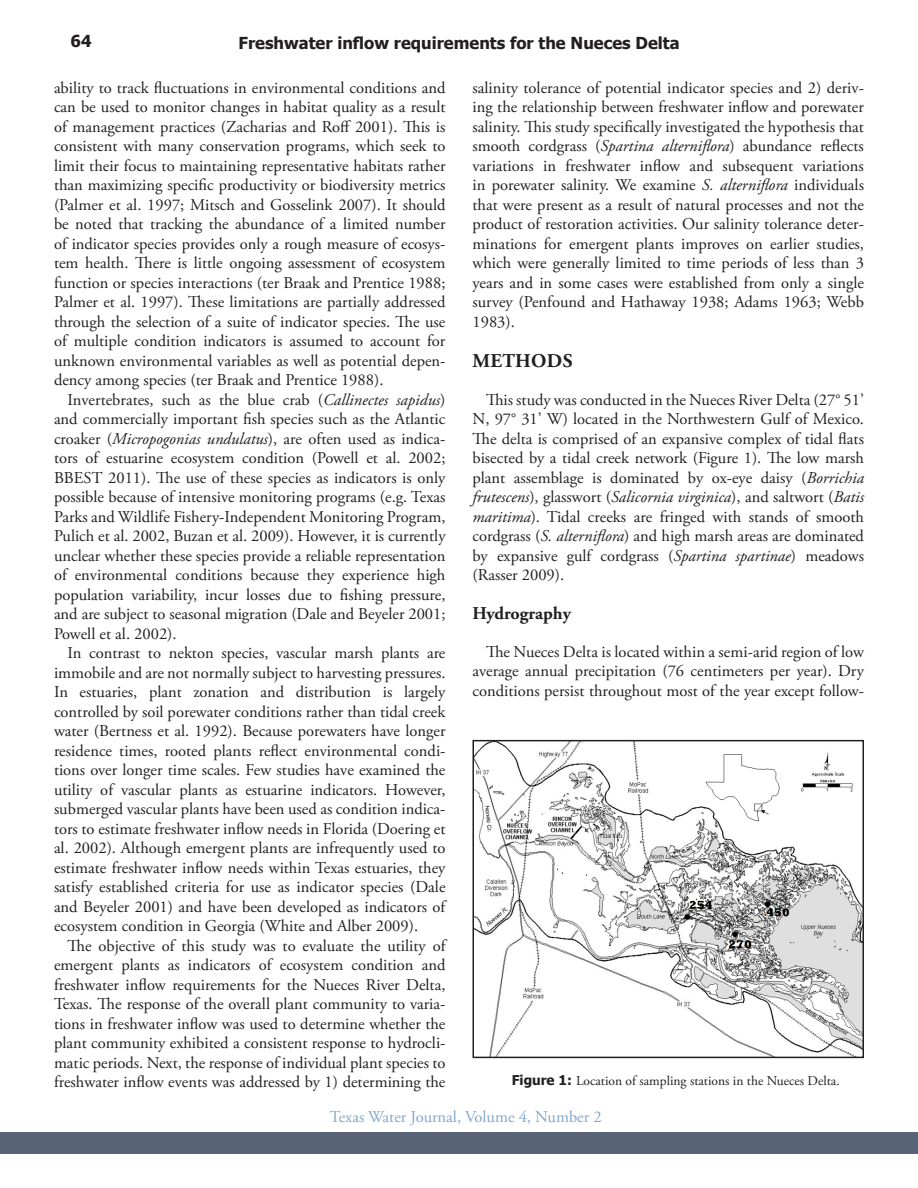
<style>
.page{position:relative;width:918px;height:1188px;background:#fff}
.page>*{position:absolute;margin:0;border:0;box-sizing:border-box;transform-origin:0 0}
.Section_Headers{font:700 19.5px "Adobe Garamond Pro";letter-spacing:.015em;color:#231f20}
._1st_Subhead{font:700 18px "Adobe Garamond Pro";color:#231f20}
.t1{font:16.5px/19.5px "Adobe Garamond Pro";color:#231f20;text-align:justify}
.t2{font:700 16.5px "Tahoma";color:#231f20}
.t3{font:16.5px "Adobe Garamond Pro";color:#80a8d1}
.Fig__Caption_Title{font:13.5px "Adobe Garamond Pro";color:#231f20}
.s1{font-style:italic}
.s2{font-family:"Tahoma";font-weight:700}
</style>
<div class="page">
<div style="left:0;top:1132px;width:918px;height:22px;background:#586377"></div>
<img style="left:475px;top:743px;width:386px;height:312px">
<div style="left:472px;top:740px;width:392px;height:318px;border:2px solid #231f20"></div>
<p class="t2" style="left:70px;top:30px;width:23px">64</p>
<p class="t2" style="left:239px;top:31px;width:442px">Freshwater inflow requirements for the Nueces Delta</p>
<p class="t1" style="left:54px;top:79px;width:393px">ability to track fluctuations in environmental conditions and can be used to monitor changes in habitat quality as a result of management practices (Zacharias and Roff 2001). This is consistent with many conservation programs, which seek to limit their focus to maintaining representative habitats rather than maximizing specific productivity or biodiversity metrics (Palmer et al. 1997; Mitsch and Gosselink 2007). It should be noted that tracking the abundance of a limited number of indicator species provides only a rough measure of ecosys&shy;tem health. There is little ongoing assessment of ecosystem function or species interactions (ter Braak and Prentice 1988; Palmer et al. 1997). These limitations are partially addressed through the selection of a suite of indicator species. The use of multiple condition indicators is assumed to account for unknown environmental variables as well as potential depen&shy;dency among species (ter Braak and Prentice 1988).</p>
<p class="t1" style="left:54px;top:391px;width:393px;text-indent:14px">Invertebrates, such as the blue crab (<span class="s1">Callinectes sapidus</span>) and commercially important fish species such as the Atlantic croaker (<span class="s1">Micropogonias undulatus</span>), are often used as indica&shy;tors of estuarine ecosystem condition (Powell et al. 2002; BBEST 2011). The use of these species as indicators is only possible because of intensive monitoring programs (e.g. Texas Parks and Wildlife Fishery-Independent Monitoring Program, Pulich et al. 2002, Buzan et al. 2009). However, it is currently unclear whether these species provide a reliable representation of environmental conditions because they experience high population variability, incur losses due to fishing pressure, and are subject to seasonal migration (Dale and Beyeler 2001; Powell et al. 2002).</p>
<p class="t1" style="left:54px;top:644px;width:393px;text-indent:14px">In contrast to nekton species, vascular marsh plants are immobile and are not normally subject to harvesting pressures.<br>In estuaries, plant zonation and distribution is largely controlled by soil porewater conditions rather than tidal creek water (Bertness et al. 1992). Because porewaters have longer residence times, rooted plants reflect environmental condi&shy;tions over longer time scales. Few studies have examined the utility of vascular plants as estuarine indicators. However, submerged vascular plants have been used as condition indica&shy;tors to estimate freshwater inflow needs in Florida (Doering et al. 2002). Although emergent plants are infrequently used to estimate freshwater inflow needs within Texas estuaries, they satisfy established criteria for use as indicator species (Dale and Beyeler 2001) and have been developed as indicators of ecosystem condition in Georgia (White and Alber 2009).</p>
<p class="t1" style="left:54px;top:937px;width:393px;text-indent:14px">The objective of this study was to evaluate the utility of emergent plants as indicators of ecosystem condition and freshwater inflow requirements for the Nueces River Delta, Texas. The response of the overall plant community to varia&shy;tions in freshwater inflow was used to determine whether the plant community exhibited a consistent response to hydrocli&shy;matic periods. Next, the response of individual plant species to freshwater inflow events was addressed by 1) determining the</p>
<p class="t1" style="left:472px;top:79px;width:393px">salinity tolerance of potential indicator species and 2) deriv&shy;ing the relationship between freshwater inflow and porewater salinity. This study specifically investigated the hypothesis that smooth cordgrass (<span class="s1">Spartina alterniflora</span>) abundance reflects variations in freshwater inflow and subsequent variations in porewater salinity. We examine <span class="s1">S. alterniflora</span> individuals that were present as a result of natural processes and not the product of restoration activities. Our salinity tolerance deter&shy;minations for emergent plants improves on earlier studies, which were generally limited to time periods of less than 3 years and in some cases were established from only a single survey (Penfound and Hathaway 1938; Adams 1963; Webb 1983).</p>
<p class="Section_Headers" style="left:473px;top:350px;width:101px">METHODS</p>
<p class="t1" style="left:472px;top:391px;width:393px;text-indent:14px">This study was conducted in the Nueces River Delta (27° 51’ N, 97° 31’ W) located in the Northwestern Gulf of Mexico.<br>The delta is comprised of an expansive complex of tidal flats bisected by a tidal creek network (Figure 1). The low marsh plant assemblage is dominated by ox-eye daisy (<span class="s1">Borrichia frutescens</span>), glasswort (<span class="s1">Salicornia virginica</span>), and saltwort (<span class="s1">Batis maritima</span>). Tidal creeks are fringed with stands of smooth cordgrass (<span class="s1">S. alterniflora</span>) and high marsh areas are dominated by expansive gulf cordgrass (<span class="s1">Spartina spartinae</span>) meadows (Rasser 2009).</p>
<p class="_1st_Subhead" style="left:472px;top:603px;width:100px">Hydrography</p>
<p class="t1" style="left:472px;top:643px;width:393px;text-indent:14px">The Nueces Delta is located within a semi-arid region of low average annual precipitation (76 centimeters per year). Dry conditions persist throughout most of the year except follow-</p>
<p class="Fig__Caption_Title" style="left:512px;top:1073px;width:329px"><span class="s2">Figure 1:</span> Location of sampling stations in the Nueces Delta.</p>
<p class="t3" style="left:330px;top:1107px;width:273px">Texas Water Journal, Volume 4, Number 2</p>
</div>
